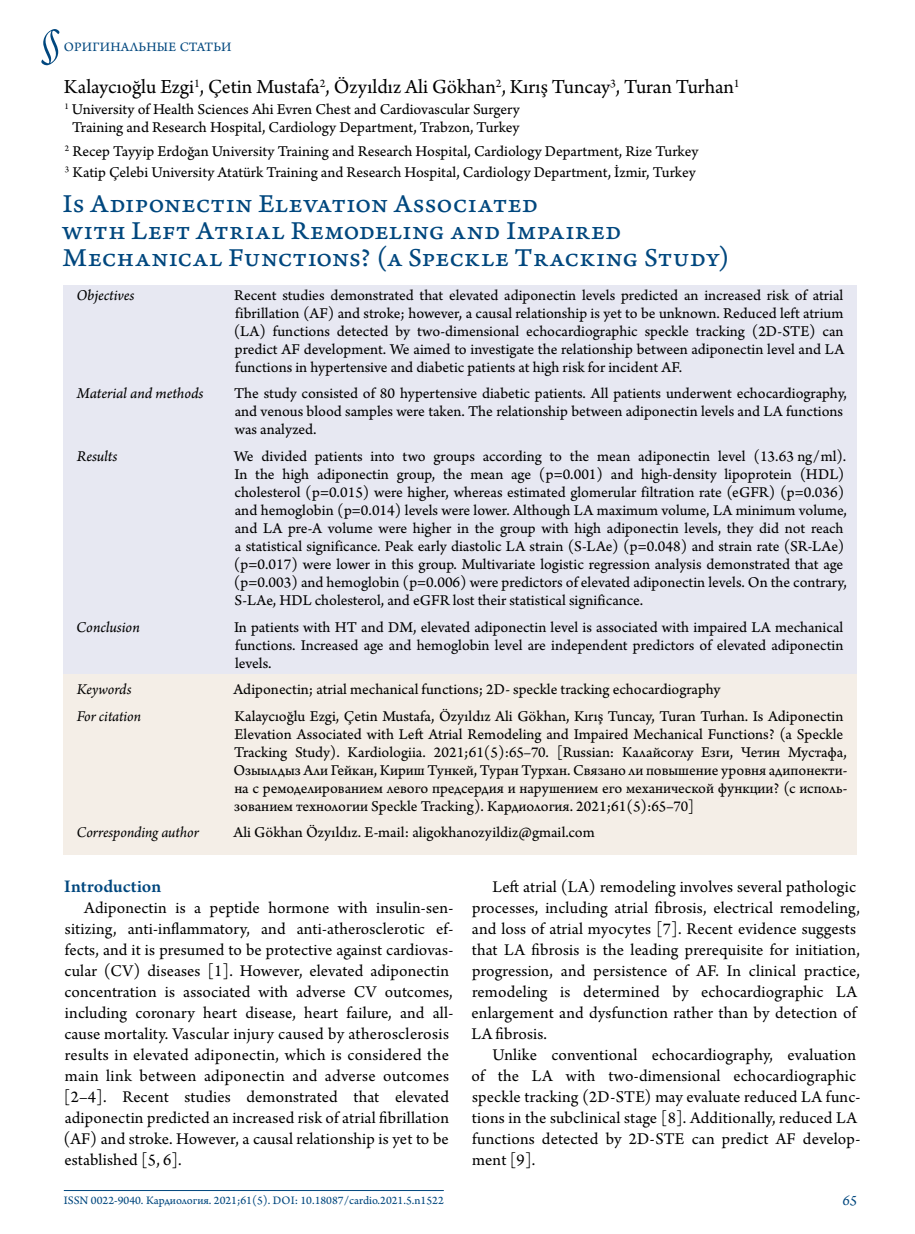
<style>
.page{position:relative;width:915px;height:1234px;background:#fff}
.page>*{position:absolute;margin:0;border:0;box-sizing:border-box;transform-origin:0 0}
.t1{font:54px "Arno Pro Light Italic Display";color:#00477e}
.t2{font:27px/27px "Arno Pro Caption";letter-spacing:.015em;color:#00477e}
.t3{font:21px "Arno Pro";color:#000}
.t4{font:600 18.75px "Arno Pro";color:#00477e}
.t5{font:17.25px/21px "Arno Pro";letter-spacing:.01em;color:#000}
.t6{font:15.75px/18px "Arno Pro Sm Text";color:#000}
.t7{font:15.75px "Arno Pro Italic Sm Text";letter-spacing:-.005em;color:#000}
.t8{font:italic 15.75px "Arno Pro";letter-spacing:-.005em;color:#000}
.t9{font:15px "Arno Pro Italic Sm Text";color:#00477e}
.t10{font:13.5px "Arno Pro Sm Text";letter-spacing:.01em;color:#00477e}
.t11{font:12px "Arno Pro Sm Text";color:#00477e}
</style>
<div class="page">
<hr style="left:64px;top:1189px;width:379px;height:1px;background:#00477e">
<div style="left:64px;top:285px;width:792px;height:104px;background:#e7e8f2"></div>
<div style="left:64px;top:383px;width:792px;height:69px;background:#e7e8f2"></div>
<div style="left:64px;top:446px;width:792px;height:176px;background:#e7e8f2"></div>
<div style="left:64px;top:616px;width:792px;height:69px;background:#e7e8f2"></div>
<div style="left:64px;top:674px;width:792px;height:37px;background:#f4eee7"></div>
<div style="left:64px;top:705px;width:792px;height:123px;background:#f4eee7"></div>
<div style="left:64px;top:822px;width:792px;height:32px;background:#f4eee7"></div>
<h1 class="t1" style="left:40px;top:12px;width:22px">§</h1>
<p class="t10" style="left:64px;top:39px;width:169px">ОРИГИНАЛЬНЫЕ СТАТЬИ</p>
<h3 class="t3" style="left:64px;top:75px;width:677px">Kalaycıoğlu Ezgi<sup>1</sup>, Çetin Mustafa<sup>2</sup>, Özyıldız Ali Gökhan<sup>2</sup>, Kırış Tuncay<sup>3</sup>, Turan Turhan<sup>1</sup></h3>
<p class="t6" style="left:64px;top:101px;width:457px;text-align:center"><sup>1</sup> University of Health Sciences Ahi Evren Chest and Cardiovascular Surgery<br>Training and Research Hospital, Cardiology Department, Trabzon, Turkey</p>
<p class="t6" style="left:65px;top:142px;width:634px;line-height:21px"><sup>2</sup> Recep Tayyip Erdoğan University Training and Research Hospital, Cardiology Department, Rize Turkey<br><sup>3</sup> Katip Çelebi University Atatürk Training and Research Hospital, Cardiology Department, İzmir, Turkey</p>
<h2 class="t2" style="left:62px;top:191px;width:669px">Is Adiponectin Elevation Associated<br>with Left Atrial Remodeling and Impaired<br>Mechanical Functions? (a Speckle Tracking Study)</h2>
<p class="t7" style="left:76px;top:286px;width:59px">Objectives</p>
<p class="t6" style="left:234px;top:287px;width:611px;text-align:justify">Recent studies demonstrated that elevated adiponectin levels predicted an increased risk of atrial fibrillation (AF) and stroke; however, a causal relationship is yet to be unknown. Reduced left atrium (LA) functions detected by two-dimensional echocardiographic speckle tracking (2D-STE) can predict AF development. We aimed to investigate the relationship between adiponectin level and LA functions in hypertensive and diabetic patients at high risk for incident AF.</p>
<p class="t7" style="left:77px;top:384px;width:128px">Material and methods</p>
<p class="t6" style="left:234px;top:385px;width:614px">The study consisted of 80 hypertensive diabetic patients. All patients underwent echocardiography, and venous blood samples were taken. The relationship between adiponectin levels and LA functions was analyzed.</p>
<p class="t7" style="left:77px;top:447px;width:42px">Results</p>
<p class="t6" style="left:234px;top:448px;width:614px">We divided patients into two groups according to the mean adiponectin level (13.63 ng/ml).<br>In the high adiponectin group, the mean age (p=0.001) and high-density lipoprotein (HDL) cholesterol (p=0.015) were higher, whereas estimated glomerular filtration rate (eGFR) (p=0.036) and hemoglobin (p=0.014) levels were lower. Although LA maximum volume, LA minimum volume, and LA pre-A volume were higher in the group with high adiponectin levels, they did not reach a statistical significance. Peak early diastolic LA strain (S-LAe) (p=0.048) and strain rate (SR-LAe) (p=0.017) were lower in this group. Multivariate logistic regression analysis demonstrated that age (p=0.003) and hemoglobin (p=0.006) were predictors of elevated adiponectin levels. On the contrary, S-LAe, HDL cholesterol, and eGFR lost their statistical significance.</p>
<p class="t7" style="left:76px;top:617px;width:65px">Conclusion</p>
<p class="t6" style="left:234px;top:618px;width:610px;text-align:justify">In patients with HT and DM, elevated adiponectin level is associated with impaired LA mechanical functions. Increased age and hemoglobin level are independent predictors of elevated adiponectin levels.</p>
<p class="t8" style="left:77px;top:680px;width:56px">Keywords</p>
<p class="t6" style="left:233px;top:681px;width:488px">Adiponectin; atrial mechanical functions; 2D- speckle tracking echocardiography</p>
<p class="t8" style="left:77px;top:706px;width:66px">For citation</p>
<p class="t6" style="left:233px;top:707px;width:615px">Kalaycıoğlu Ezgi, Çetin Mustafa, Özyıldız Ali Gökhan, Kırış Tuncay, Turan Turhan. Is Adiponectin Elevation Associated with Left Atrial Remodeling and Impaired Mechanical Functions? (a Speckle Tracking Study). Kardiologiia. 2021;61(5):65–70. [Russian: Калайсоглу Езги, Четин Мустафа, Озыылдыз Али Гейкан, Кириш Тункей, Туран Турхан. Связано ли повышение уровня адипонекти&shy;на с ремоделированием левого предсердия и нарушением его механической функции? (с исполь&shy;зованием технологии Speckle Tracking). Кардиология. 2021;61(5):65–70]</p>
<p class="t8" style="left:77px;top:823px;width:124px">Corresponding author</p>
<p class="t6" style="left:233px;top:824px;width:362px">Ali Gökhan Özyıldız. E-mail: aligokhanozyildiz@gmail.com</p>
<p class="t4" style="left:64px;top:875px;width:98px">Introduction</p>
<p class="t5" style="left:63px;top:897px;width:391px;text-indent:21px">Adiponectin is a peptide hormone with insulin-sen&shy;sitizing, anti-inflammatory, and anti-atherosclerotic ef&shy;fects, and it is presumed to be protective against cardiovas&shy;cular (CV) diseases [1]. However, elevated adiponectin concentration is associated with adverse CV outcomes, including coronary heart disease, heart failure, and all&shy;cause mortality. Vascular injury caused by atherosclerosis results in elevated adiponectin, which is considered the main link between adiponectin and adverse outcomes [2–4]. Recent studies demonstrated that elevated adiponectin predicted an increased risk of atrial fibrillation (AF) and stroke. However, a causal relationship is yet to be established [5, 6].</p>
<p class="t5" style="left:471px;top:876px;width:390px;text-indent:21px">Left atrial (LA) remodeling involves several pathologic processes, including atrial fibrosis, electrical remodeling, and loss of atrial myocytes [7]. Recent evidence suggests that LA fibrosis is the leading prerequisite for initiation, progression, and persistence of AF. In clinical practice, remodeling is determined by echocardiographic LA enlargement and dysfunction rather than by detection of LA fibrosis.</p>
<p class="t5" style="left:471px;top:1044px;width:389px;text-indent:21px">Unlike conventional echocardiography, evaluation of the LA with two-dimensional echocardiographic speckle tracking (2D-STE) may evaluate reduced LA func&shy;tions in the subclinical stage [8]. Additionally, reduced LA functions detected by 2D-STE can predict AF develop&shy;ment [9].</p>
<p class="t11" style="left:64px;top:1192px;width:381px">ISSN 0022-9040. Кардиология. 2021;61(5). DOI: 10.18087/cardio.2021.5.n1522</p>
<p class="t9" style="left:842px;top:1190px;width:16px">65</p>
</div>
